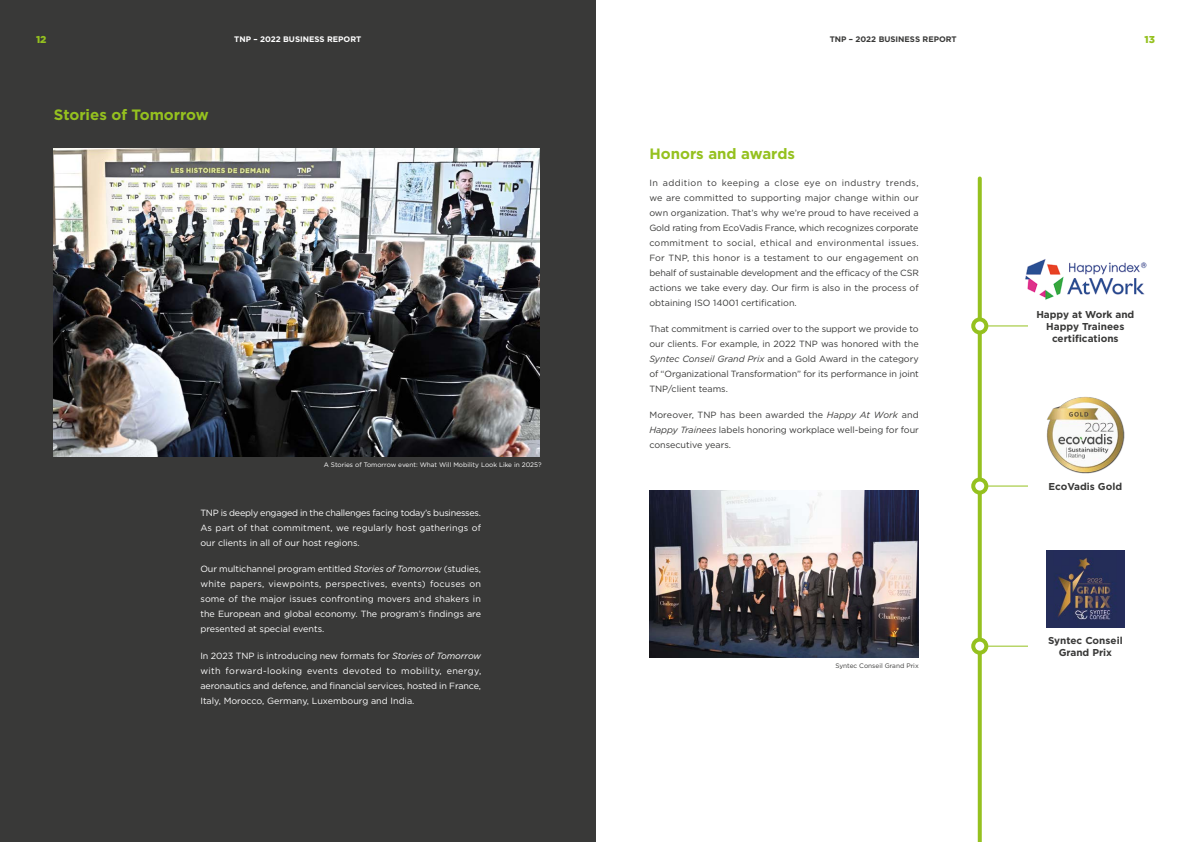
<style>
.page{position:relative;width:1191px;height:842px;background:#fff}
.page>*{position:absolute;margin:0;border:0;box-sizing:border-box;transform-origin:0 0}
.t1{font:700 15px "Gotham";color:#95c11f}
.t2{font:700 10px/12px "Gotham";color:#393938;text-align:center}
.t3{font:900 10px "Gotham";color:#95c11f}
.t4{font:9px/15px "Gotham";letter-spacing:-.005em;color:#393938;text-align:justify}
.t5{font:9px/15px "Gotham";color:#fff;text-align:justify}
.t6{font:700 8px "Gotham";color:#fff}
.t7{font:700 8px "Gotham";color:#393938}
.t8{font:6.5px "Gotham";color:#fff}
.t9{font:6.5px "Gotham";color:#393938}
.s1{font-style:italic}
</style>
<div class="page">
<div style="left:0;top:0;width:595px;height:842px;background:#393938"></div>
<img style="left:54px;top:149px;width:486px;height:307px">
<svg style="left:977px;top:178px;width:4px;height:664px;fill:#95c11f"></svg>
<hr style="left:978px;top:486px;width:50px;height:1px;background:#95c11f">
<div style="left:973px;top:479px;width:13px;height:14px;background:#fff;border-radius:50%"></div>
<div style="left:971px;top:477px;width:17px;height:18px;border:4px solid #95c11f;border-radius:50%"></div>
<hr style="left:978px;top:646px;width:50px;height:1px;background:#95c11f">
<div style="left:973px;top:640px;width:13px;height:13px;background:#fff;border-radius:50%"></div>
<div style="left:971px;top:638px;width:17px;height:17px;border:4px solid #95c11f;border-radius:50%"></div>
<hr style="left:978px;top:326px;width:50px;height:1px;background:#95c11f">
<div style="left:973px;top:319px;width:13px;height:13px;background:#fff;border-radius:50%"></div>
<div style="left:971px;top:317px;width:17px;height:17px;border:4px solid #95c11f;border-radius:50%"></div>
<img style="left:1025px;top:259px;width:122px;height:41px">
<img style="left:1046px;top:397px;width:78px;height:77px">
<img style="left:1046px;top:550px;width:78px;height:78px">
<img style="left:649px;top:491px;width:269px;height:166px">
<p class="t3" style="left:36px;top:33px;width:12px">12</p>
<p class="t6" style="left:234px;top:33px;width:129px">TNP – 2022 BUSINESS REPORT</p>
<p class="t7" style="left:829px;top:33px;width:129px">TNP – 2022 BUSINESS REPORT</p>
<p class="t3" style="left:1144px;top:33px;width:12px">13</p>
<h1 class="t1" style="left:54px;top:105px;width:156px">Stories of Tomorrow</h1>
<p class="t8" style="left:324px;top:460px;width:219px">A Stories of Tomorrow event: What Will Mobility Look Like in 2025?</p>
<p class="t5" style="left:200px;top:505px;width:282px">TNP is deeply engaged in the challenges facing today’s businesses.<br>As part of that commitment, we regularly host gatherings of our clients in all of our host regions.</p>
<p class="t5" style="left:200px;top:561px;width:282px">Our multichannel program entitled <span class="s1">Stories of Tomorrow</span> (studies, white papers, viewpoints, perspectives, events) focuses on some of the major issues confronting movers and shakers in the European and global economy. The program’s findings are presented at special events.</p>
<p class="t5" style="left:200px;top:648px;width:282px">In 2023 TNP is introducing new formats for <span class="s1">Stories of Tomorrow </span>with forward-looking events devoted to mobility, energy, aeronautics and defence, and financial services, hosted in France, Italy, Morocco, Germany, Luxembourg and India.</p>
<h1 class="t1" style="left:649px;top:144px;width:147px">Honors and awards</h1>
<p class="t4" style="left:649px;top:175px;width:271px">In addition to keeping a close eye on industry trends, we are committed to supporting major change within our own organization. That’s why we’re proud to have received a Gold rating from EcoVadis France, which recognizes corporate commitment to social, ethical and environmental issues.<br>For TNP, this honor is a testament to our engagement on behalf of sustainable development and the efficacy of the CSR actions we take every day. Our firm is also in the process of obtaining ISO 14001 certification.</p>
<p class="t4" style="left:649px;top:321px;width:271px">That commitment is carried over to the support we provide to our clients. For example, in 2022 TNP was honored with the <span class="s1">Syntec Conseil Grand Prix</span> and a Gold Award in the category of “Organizational Transformation” for its performance in joint TNP/client teams.</p>
<p class="t4" style="left:649px;top:407px;width:271px">Moreover, TNP has been awarded the <span class="s1">Happy At Work</span> and <span class="s1">Happy Trainees</span> labels honoring workplace well-being for four consecutive years.</p>
<p class="t9" style="left:835px;top:661px;width:85px">Syntec Conseil Grand Prix</p>
<p class="t2" style="left:1036px;top:308px;width:99px">Happy at Work and<br>Happy Trainees certifications</p>
<p class="t2" style="left:1048px;top:480px;width:75px">EcoVadis Gold</p>
<p class="t2" style="left:1048px;top:634px;width:76px">Syntec Conseil<br>Grand Prix</p>
</div>
